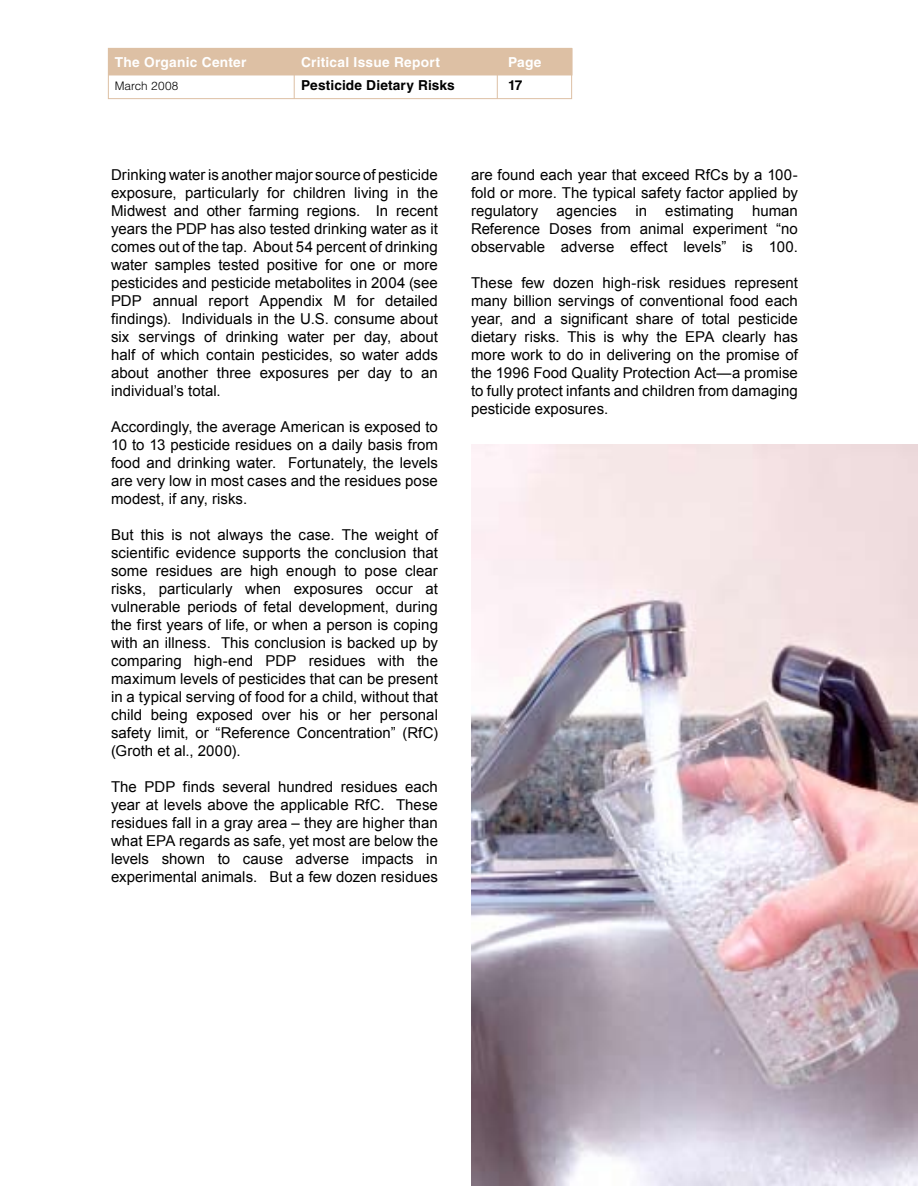
<style>
.page{position:relative;width:918px;height:1188px;background:#fff}
.page>*{position:absolute;margin:0;border:0;box-sizing:border-box;transform-origin:0 0}
.t1{font:15px/18px "Arial";letter-spacing:.005em;color:#000;text-align:justify}
.t2{font:700 13.8px "Helvetica";letter-spacing:.02em;color:#fff}
.t3{font:700 13.8px "Helvetica";letter-spacing:.005em;color:#000}
.t4{font:300 11.7px "Helvetica";letter-spacing:.01em;color:#000}
</style>
<div class="page">
<div style="left:108px;top:48px;width:464px;height:51px;border:1px solid #ddc0a4"></div>
<div style="left:109px;top:49px;width:463px;height:26px;background:#ddc0a4"></div>
<div style="left:108px;top:48px;width:464px;height:27px;border:1px solid #ddc0a4"></div>
<hr style="left:294px;top:48px;width:1px;height:51px;background:#ddc0a4">
<hr style="left:497px;top:48px;width:1px;height:51px;background:#ddc0a4">
<img style="left:472px;top:444px;width:446px;height:742px">
<p class="t2" style="left:115px;top:54px;width:133px">The Organic Center</p>
<p class="t2" style="left:301px;top:54px;width:140px">Critical Issue Report</p>
<p class="t2" style="left:508px;top:54px;width:35px">Page</p>
<p class="t4" style="left:115px;top:79px;width:65px">March 2008</p>
<p class="t3" style="left:301px;top:77px;width:155px">Pesticide Dietary Risks</p>
<p class="t3" style="left:508px;top:77px;width:16px">17</p>
<p class="t1" style="left:111px;top:166px;width:329px">Drinking water is another major source of pesticide exposure, particularly for children living in the Midwest and other farming regions. In recent years the PDP has also tested drinking water as it comes out of the tap. About 54 percent of drinking water samples tested positive for one or more pesticides and pesticide metabolites in 2004 (see PDP annual report Appendix M for detailed findings). Individuals in the U.S. consume about six servings of drinking water per day, about half of which contain pesticides, so water adds about another three exposures per day to an individual’s total.</p>
<p class="t1" style="left:111px;top:418px;width:328px">Accordingly, the average American is exposed to 10 to 13 pesticide residues on a daily basis from food and drinking water. Fortunately, the levels are very low in most cases and the residues pose modest, if any, risks.</p>
<p class="t1" style="left:111px;top:526px;width:329px">But this is not always the case. The weight of scientific evidence supports the conclusion that some residues are high enough to pose clear risks, particularly when exposures occur at vulnerable periods of fetal development, during the first years of life, or when a person is coping with an illness. This conclusion is backed up by comparing high-end PDP residues with the maximum levels of pesticides that can be present in a typical serving of food for a child, without that child being exposed over his or her personal safety limit, or “Reference Concentration” (RfC) (Groth et al., 2000).</p>
<p class="t1" style="left:111px;top:778px;width:329px">The PDP finds several hundred residues each year at levels above the applicable RfC. These residues fall in a gray area – they are higher than what EPA regards as safe, yet most are below the levels shown to cause adverse impacts in experimental animals. But a few dozen residues</p>
<p class="t1" style="left:471px;top:166px;width:329px">are found each year that exceed RfCs by a 100- fold or more. The typical safety factor applied by regulatory agencies in estimating human Reference Doses from animal experiment “no observable adverse effect levels” is 100.</p>
<p class="t1" style="left:471px;top:274px;width:329px">These few dozen high-risk residues represent many billion servings of conventional food each year, and a significant share of total pesticide dietary risks. This is why the EPA clearly has more work to do in delivering on the promise of the 1996 Food Quality Protection Act—a promise to fully protect infants and children from damaging pesticide exposures.</p>
</div>
